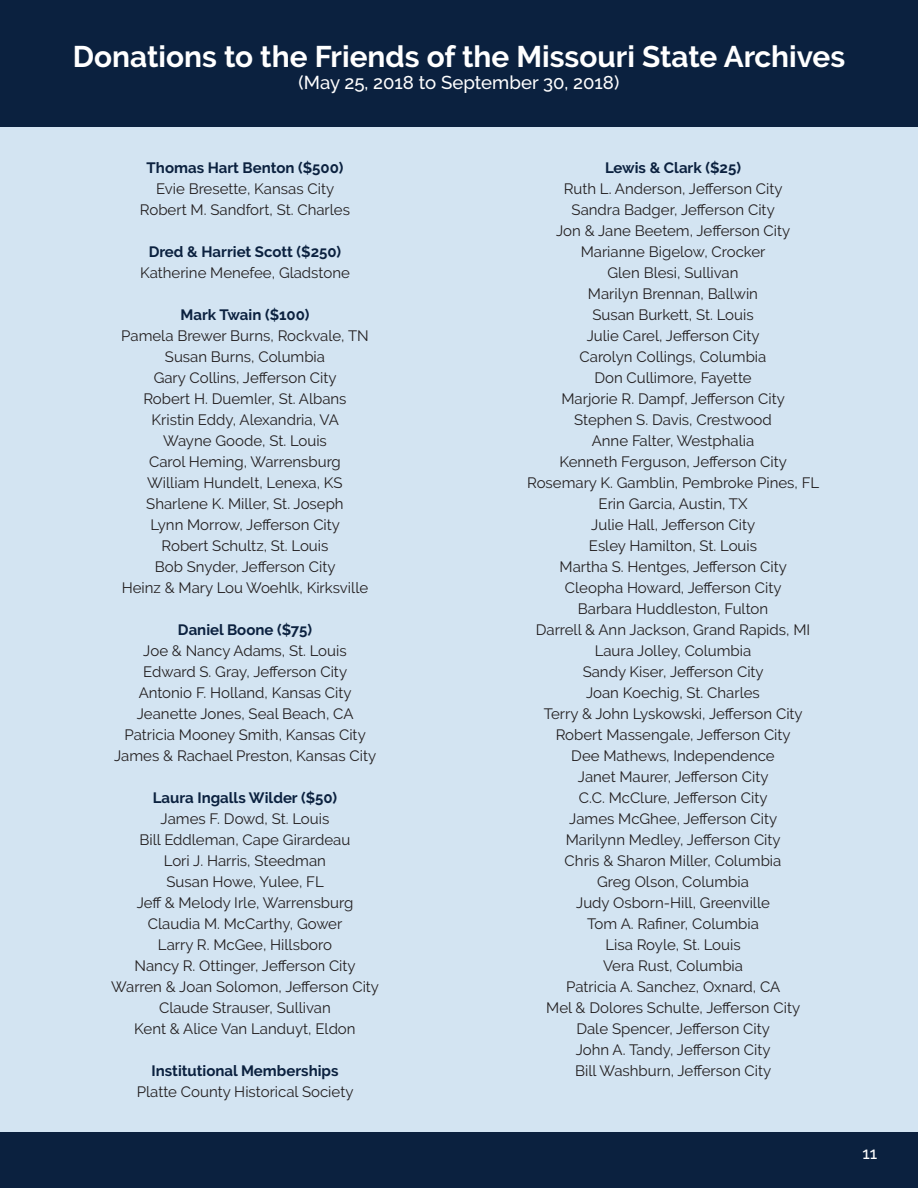
<style>
.page{position:relative;width:918px;height:1188px;background:#fff}
.page>*{position:absolute;margin:0;border:0;box-sizing:border-box;transform-origin:0 0}
.t1{font:700 29.85px "Raleway";color:#fff}
.t2{font:500 18.6px "Raleway";color:#fff}
.t3{font:500 16.5px "Raleway";color:#fff}
.t4{font:15px "Raleway";color:#231f20}
.t5{font:700 15px "Raleway";color:#0b213f}
</style>
<div class="page">
<div style="left:0;top:0;width:918px;height:1139px;background:#d3e4f2"></div>
<div style="left:0;top:1132px;width:918px;height:56px;background:#0b213f"></div>
<div style="left:0;top:0;width:918px;height:127px;background:#0b213f"></div>
<p class="t1" style="left:73px;top:40px;width:774px">Donations to the Friends of the Missouri State Archives</p>
<p class="t2" style="left:299px;top:72px;width:322px">(May 25, 2018 to September 30, 2018)</p>
<p class="t5" style="left:147px;top:159px;width:198px">Thomas Hart Benton ($500)</p>
<p class="t4" style="left:156px;top:180px;width:180px">Evie Bresette, Kansas City</p>
<p class="t4" style="left:140px;top:201px;width:212px">Robert M. Sandfort, St. Charles</p>
<p class="t5" style="left:149px;top:243px;width:194px">Dred &amp; Harriet Scott ($250)</p>
<p class="t4" style="left:140px;top:264px;width:211px">Katherine Menefee, Gladstone</p>
<p class="t5" style="left:181px;top:306px;width:130px">Mark Twain ($100)</p>
<p class="t4" style="left:121px;top:327px;width:249px">Pamela Brewer Burns, Rockvale, TN</p>
<p class="t4" style="left:165px;top:348px;width:162px">Susan Burns, Columbia</p>
<p class="t4" style="left:154px;top:369px;width:184px">Gary Collins, Jefferson City</p>
<p class="t4" style="left:143px;top:390px;width:205px">Robert H. Duemler, St. Albans</p>
<p class="t4" style="left:152px;top:411px;width:189px">Kristin Eddy, Alexandria, VA</p>
<p class="t4" style="left:163px;top:432px;width:165px">Wayne Goode, St. Louis</p>
<p class="t4" style="left:149px;top:453px;width:193px">Carol Heming, Warrensburg</p>
<p class="t4" style="left:147px;top:474px;width:197px">William Hundelt, Lenexa, KS</p>
<p class="t4" style="left:146px;top:495px;width:199px">Sharlene K. Miller, St. Joseph</p>
<p class="t4" style="left:150px;top:516px;width:191px">Lynn Morrow, Jefferson City</p>
<p class="t4" style="left:162px;top:537px;width:168px">Robert Schultz, St. Louis</p>
<p class="t4" style="left:155px;top:558px;width:182px">Bob Snyder, Jefferson City</p>
<p class="t4" style="left:122px;top:579px;width:248px">Heinz &amp; Mary Lou Woehlk, Kirksville</p>
<p class="t5" style="left:178px;top:621px;width:136px">Daniel Boone ($75)</p>
<p class="t4" style="left:143px;top:642px;width:205px">Joe &amp; Nancy Adams, St. Louis</p>
<p class="t4" style="left:143px;top:663px;width:205px">Edward S. Gray, Jefferson City</p>
<p class="t4" style="left:139px;top:684px;width:215px">Antonio F. Holland, Kansas City</p>
<p class="t4" style="left:137px;top:705px;width:218px">Jeanette Jones, Seal Beach, CA</p>
<p class="t4" style="left:125px;top:726px;width:243px">Patricia Mooney Smith, Kansas City</p>
<p class="t4" style="left:114px;top:747px;width:264px">James &amp; Rachael Preston, Kansas City</p>
<p class="t5" style="left:153px;top:789px;width:186px">Laura Ingalls Wilder ($50)</p>
<p class="t4" style="left:161px;top:810px;width:170px">James F. Dowd, St. Louis</p>
<p class="t4" style="left:140px;top:831px;width:212px">Bill Eddleman, Cape Girardeau</p>
<p class="t4" style="left:164px;top:852px;width:164px">Lori J. Harris, Steedman</p>
<p class="t4" style="left:167px;top:873px;width:159px">Susan Howe, Yulee, FL</p>
<p class="t4" style="left:137px;top:894px;width:218px">Jeff &amp; Melody Irle, Warrensburg</p>
<p class="t4" style="left:148px;top:915px;width:196px">Claudia M. McCarthy, Gower</p>
<p class="t4" style="left:158px;top:936px;width:176px">Larry R. McGee, Hillsboro</p>
<p class="t4" style="left:135px;top:957px;width:223px">Nancy R. Ottinger, Jefferson City</p>
<p class="t4" style="left:111px;top:978px;width:269px">Warren &amp; Joan Solomon, Jefferson City</p>
<p class="t4" style="left:159px;top:999px;width:173px">Claude Strauser, Sullivan</p>
<p class="t4" style="left:134px;top:1020px;width:223px">Kent &amp; Alice Van Landuyt, Eldon</p>
<p class="t5" style="left:151px;top:1062px;width:189px">Institutional Memberships</p>
<p class="t4" style="left:137px;top:1083px;width:218px">Platte County Historical Society</p>
<p class="t5" style="left:605px;top:159px;width:137px">Lewis &amp; Clark ($25)</p>
<p class="t4" style="left:564px;top:180px;width:220px">Ruth L. Anderson, Jefferson City</p>
<p class="t4" style="left:572px;top:201px;width:205px">Sandra Badger, Jefferson City</p>
<p class="t4" style="left:556px;top:222px;width:236px">Jon &amp; Jane Beetem, Jefferson City</p>
<p class="t4" style="left:581px;top:243px;width:186px">Marianne Bigelow, Crocker</p>
<p class="t4" style="left:608px;top:264px;width:133px">Glen Blesi, Sullivan</p>
<p class="t4" style="left:588px;top:285px;width:172px">Marilyn Brennan, Ballwin</p>
<p class="t4" style="left:592px;top:306px;width:163px">Susan Burkett, St. Louis</p>
<p class="t4" style="left:587px;top:327px;width:174px">Julie Carel, Jefferson City</p>
<p class="t4" style="left:580px;top:348px;width:188px">Carolyn Collings, Columbia</p>
<p class="t4" style="left:594px;top:369px;width:159px">Don Cullimore, Fayette</p>
<p class="t4" style="left:562px;top:390px;width:225px">Marjorie R. Dampf, Jefferson City</p>
<p class="t4" style="left:574px;top:411px;width:199px">Stephen S. Davis, Crestwood</p>
<p class="t4" style="left:592px;top:432px;width:164px">Anne Falter, Westphalia</p>
<p class="t4" style="left:559px;top:453px;width:229px">Kenneth Ferguson, Jefferson City</p>
<p class="t4" style="left:527px;top:474px;width:294px">Rosemary K. Gamblin, Pembroke Pines, FL</p>
<p class="t4" style="left:599px;top:495px;width:150px">Erin Garcia, Austin, TX</p>
<p class="t4" style="left:591px;top:516px;width:165px">Julie Hall, Jefferson City</p>
<p class="t4" style="left:589px;top:537px;width:170px">Esley Hamilton, St. Louis</p>
<p class="t4" style="left:560px;top:558px;width:229px">Martha S. Hentges, Jefferson City</p>
<p class="t4" style="left:565px;top:579px;width:218px">Cleopha Howard, Jefferson City</p>
<p class="t4" style="left:578px;top:600px;width:192px">Barbara Huddleston, Fulton</p>
<p class="t4" style="left:536px;top:621px;width:276px">Darrell &amp; Ann Jackson, Grand Rapids, MI</p>
<p class="t4" style="left:595px;top:642px;width:158px">Laura Jolley, Columbia</p>
<p class="t4" style="left:583px;top:663px;width:183px">Sandy Kiser, Jefferson City</p>
<p class="t4" style="left:586px;top:684px;width:175px">Joan Koechig, St. Charles</p>
<p class="t4" style="left:544px;top:705px;width:261px">Terry &amp; John Lyskowski, Jefferson City</p>
<p class="t4" style="left:556px;top:726px;width:236px">Robert Massengale, Jefferson City</p>
<p class="t4" style="left:571px;top:747px;width:205px">Dee Mathews, Independence</p>
<p class="t4" style="left:578px;top:768px;width:192px">Janet Maurer, Jefferson City</p>
<p class="t4" style="left:579px;top:789px;width:190px">C.C. McClure, Jefferson City</p>
<p class="t4" style="left:569px;top:810px;width:209px">James McGhee, Jefferson City</p>
<p class="t4" style="left:566px;top:831px;width:216px">Marilynn Medley, Jefferson City</p>
<p class="t4" style="left:565px;top:852px;width:218px">Chris &amp; Sharon Miller, Columbia</p>
<p class="t4" style="left:597px;top:873px;width:153px">Greg Olson, Columbia</p>
<p class="t4" style="left:576px;top:894px;width:195px">Judy Osborn-Hill, Greenville</p>
<p class="t4" style="left:587px;top:915px;width:173px">Tom A. Rafiner, Columbia</p>
<p class="t4" style="left:605px;top:936px;width:137px">Lisa Royle, St. Louis</p>
<p class="t4" style="left:603px;top:957px;width:142px">Vera Rust, Columbia</p>
<p class="t4" style="left:566px;top:978px;width:216px">Patricia A. Sanchez, Oxnard, CA</p>
<p class="t4" style="left:546px;top:999px;width:255px">Mel &amp; Dolores Schulte, Jefferson City</p>
<p class="t4" style="left:576px;top:1020px;width:195px">Dale Spencer, Jefferson City</p>
<p class="t4" style="left:576px;top:1041px;width:196px">John A. Tandy, Jefferson City</p>
<p class="t4" style="left:575px;top:1062px;width:198px">Bill Washburn, Jefferson City</p>
<p class="t3" style="left:862px;top:1143px;width:16px">11</p>
</div>
